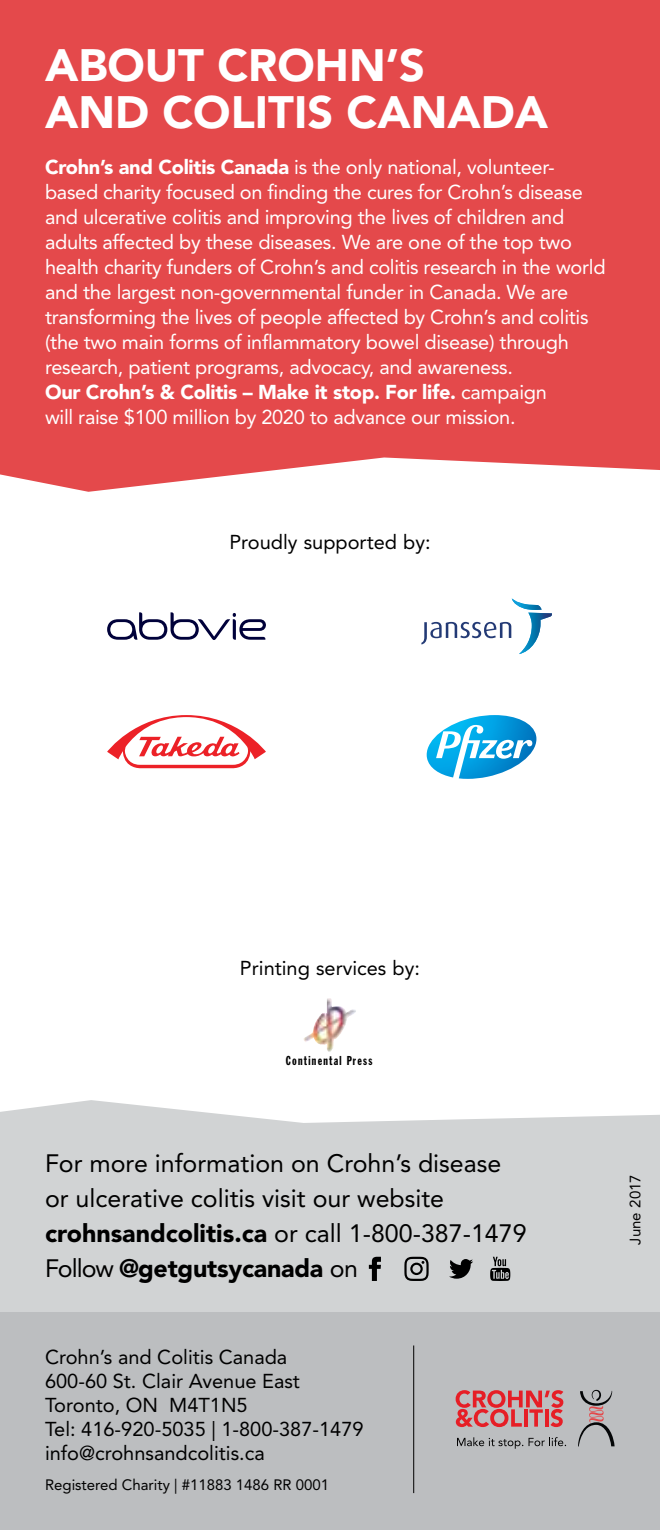
<style>
.page{position:relative;width:660px;height:1530px;background:#fff}
.page>*{position:absolute;margin:0;border:0;box-sizing:border-box;transform-origin:0 0}
.t1{font:900 45px/47.5px "Avenir";color:#fff}
.t2{font:25px/35px "Avenir";color:#000}
.t3{font:20px/25px "Avenir";letter-spacing:-.015em;color:#fff}
.t4{font:20px/24px "Avenir";color:#000}
.t5{font:15px "Avenir";color:#000}
.t6{font:12.75px "Franklin Gothic Extra Cond";letter-spacing:.1em;color:#000}
.s1{font-weight:900}
</style>
<div class="page">
<svg style="left:0;top:1100px;width:660px;height:212px;background:#d4d6d7"></svg>
<img style="left:304px;top:998px;width:52px;height:54px">
<div style="left:0;top:1312px;width:660px;height:218px;background:#bcbec0"></div>
<hr style="left:413px;top:1345px;width:1px;height:148px;background:#000">
<div style="left:0;top:0;width:660px;height:492px;background:#e4494b"></div>
<svg style="left:457px;top:1437px;width:66px;height:12px"></svg>
<svg style="left:529px;top:1437px;width:37px;height:9px"></svg>
<svg style="left:456px;top:1390px;width:107px;height:37px"></svg>
<svg style="left:578px;top:1390px;width:37px;height:56px"></svg>
<svg style="left:369px;top:1257px;width:12px;height:24px"></svg>
<svg style="left:404px;top:1257px;width:25px;height:24px"></svg>
<svg style="left:449px;top:1259px;width:24px;height:20px"></svg>
<svg style="left:490px;top:1257px;width:20px;height:24px"></svg>
<svg style="left:107px;top:715px;width:159px;height:53px"></svg>
<svg style="left:427px;top:715px;width:109px;height:64px"></svg>
<svg style="left:421px;top:598px;width:131px;height:56px"></svg>
<svg style="left:107px;top:612px;width:159px;height:28px"></svg>
<h1 class="t1" style="left:45px;top:41px;width:505px">ABOUT CROHN’S<br>AND COLITIS CANADA</h1>
<p class="t3" style="left:45px;top:155px;width:562px"><span class="s1">Crohn’s and Colitis Canada</span> is the only national, volunteer&shy;based charity focused on finding the cures for Crohn’s disease and ulcerative colitis and improving the lives of children and adults affected by these diseases. We are one of the top two health charity funders of Crohn’s and colitis research in the world and the largest non-governmental funder in Canada. We are transforming the lives of people affected by Crohn’s and colitis (the two main forms of inflammatory bowel disease) through research, patient programs, advocacy, and awareness.<br><span class="s1">Our Crohn’s &amp; Colitis – Make it stop. For life.</span> campaign<br>will raise $100 million by 2020 to advance our mission.</p>
<p class="t4" style="left:229px;top:530px;width:203px">Proudly supported by:</p>
<p class="t4" style="left:240px;top:956px;width:182px">Printing services by:</p>
<p class="t6" style="left:286px;top:1054px;width:88px">Continental Press</p>
<p class="t2" style="left:45px;top:1146px;width:483px">For more information on Crohn’s disease or ulcerative colitis visit our website <span class="s1">crohnsandcolitis.ca</span> or call 1-800-387-1479<br>Follow <span class="s1">@getgutsycanada</span> on</p>
<p class="t4" style="left:45px;top:1345px;width:320px">Crohn’s and Colitis Canada<br>600-60 St. Clair Avenue East<br>Toronto, ON M4T1N5<br>Tel: 416-920-5035 | 1-800-387-1479 info@crohnsandcolitis.ca</p>
<p class="t5" style="left:45px;top:1476px;width:286px">Registered Charity | #11883 1486 RR 0001</p>
<p class="t5" style="left:627px;top:1245px;width:72px;rotate:-90deg">June 2017</p>
</div>
